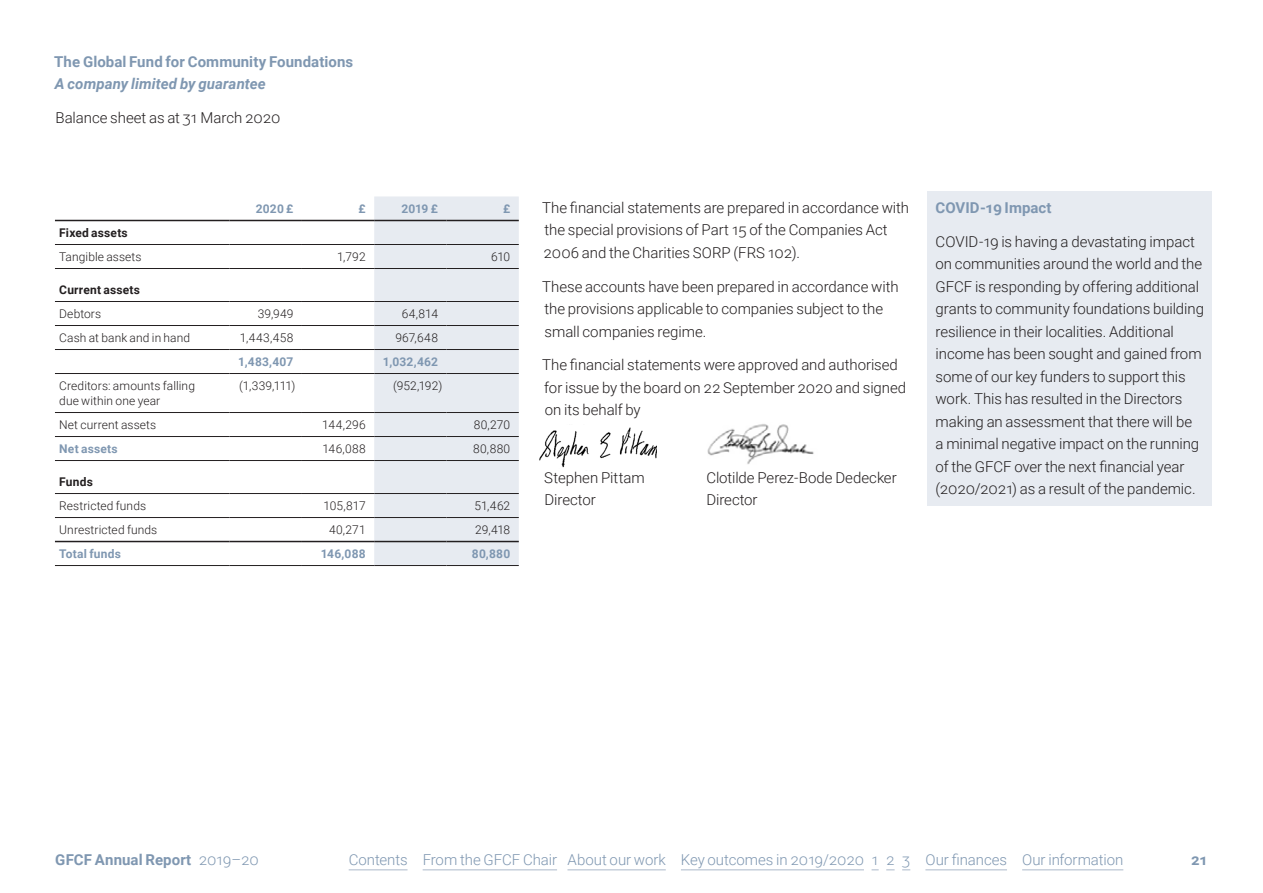
<style>
.page{position:relative;width:1263px;height:893px;background:#fff}
.page>*{position:absolute;margin:0;border:0;box-sizing:border-box;transform-origin:0 0}
.TEXT_10_15{font:300 15px/22.5px "Roboto";letter-spacing:-.005em;color:#231f20}
.SUB_HEADING{font:700 15px/22.5px "Roboto";letter-spacing:.005em;color:#7f97b1}
.t1{font:300 15px "Roboto";letter-spacing:-.005em;color:#7f97b1}
.TEXT_30pt{font:300 15px "Roboto";color:#231f20}
.TABLE_TEXT{font:300 12px/15px "Roboto";letter-spacing:.01em;color:#231f20}
.TABLE_TEXT-2{font:700 12px "Roboto";letter-spacing:.015em;color:#7f97b1}
.TABLE_TEXT-3{font:700 12px "Roboto";letter-spacing:.015em;color:#231f20}
.s1{font-style:italic}
.s2{font-weight:300}
</style>
<div class="page">
<img style="left:539px;top:427px;width:118px;height:41px">
<img style="left:707px;top:424px;width:107px;height:40px">
<div style="left:927px;top:191px;width:285px;height:33px;background:#e7ebf1"></div>
<div style="left:927px;top:222px;width:285px;height:283px;background:#e7ebf1"></div>
<div style="left:374px;top:196px;width:145px;height:369px;background:#e7ebf1"></div>
<hr style="left:55px;top:244px;width:175px;height:1px;background:#231f20">
<hr style="left:230px;top:244px;width:72px;height:1px;background:#231f20">
<hr style="left:302px;top:244px;width:72px;height:1px;background:#231f20">
<hr style="left:374px;top:244px;width:72px;height:1px;background:#231f20">
<hr style="left:446px;top:244px;width:73px;height:1px;background:#231f20">
<hr style="left:55px;top:268px;width:175px;height:1px;background:#231f20">
<hr style="left:230px;top:268px;width:72px;height:1px;background:#231f20">
<hr style="left:302px;top:268px;width:72px;height:1px;background:#231f20">
<hr style="left:374px;top:268px;width:72px;height:1px;background:#231f20">
<hr style="left:446px;top:268px;width:73px;height:1px;background:#231f20">
<hr style="left:55px;top:301px;width:175px;height:1px;background:#231f20">
<hr style="left:230px;top:301px;width:72px;height:1px;background:#231f20">
<hr style="left:302px;top:301px;width:72px;height:1px;background:#231f20">
<hr style="left:374px;top:301px;width:72px;height:1px;background:#231f20">
<hr style="left:446px;top:301px;width:73px;height:1px;background:#231f20">
<hr style="left:55px;top:325px;width:175px;height:1px;background:#231f20">
<hr style="left:230px;top:325px;width:72px;height:1px;background:#231f20">
<hr style="left:302px;top:325px;width:72px;height:1px;background:#231f20">
<hr style="left:374px;top:325px;width:72px;height:1px;background:#231f20">
<hr style="left:446px;top:325px;width:73px;height:1px;background:#231f20">
<hr style="left:55px;top:349px;width:175px;height:1px;background:#231f20">
<hr style="left:230px;top:349px;width:72px;height:1px;background:#231f20">
<hr style="left:302px;top:349px;width:72px;height:1px;background:#231f20">
<hr style="left:374px;top:349px;width:72px;height:1px;background:#231f20">
<hr style="left:446px;top:349px;width:73px;height:1px;background:#231f20">
<hr style="left:55px;top:373px;width:175px;height:1px;background:#231f20">
<hr style="left:230px;top:373px;width:72px;height:1px;background:#231f20">
<hr style="left:302px;top:373px;width:72px;height:1px;background:#231f20">
<hr style="left:374px;top:373px;width:72px;height:1px;background:#231f20">
<hr style="left:446px;top:373px;width:73px;height:1px;background:#231f20">
<hr style="left:55px;top:412px;width:175px;height:1px;background:#231f20">
<hr style="left:230px;top:412px;width:72px;height:1px;background:#231f20">
<hr style="left:302px;top:412px;width:72px;height:1px;background:#231f20">
<hr style="left:374px;top:412px;width:72px;height:1px;background:#231f20">
<hr style="left:446px;top:412px;width:73px;height:1px;background:#231f20">
<hr style="left:55px;top:436px;width:175px;height:1px;background:#231f20">
<hr style="left:230px;top:436px;width:72px;height:1px;background:#231f20">
<hr style="left:302px;top:436px;width:72px;height:1px;background:#231f20">
<hr style="left:374px;top:436px;width:72px;height:1px;background:#231f20">
<hr style="left:446px;top:436px;width:73px;height:1px;background:#231f20">
<hr style="left:55px;top:460px;width:175px;height:1px;background:#231f20">
<hr style="left:230px;top:460px;width:72px;height:1px;background:#231f20">
<hr style="left:302px;top:460px;width:72px;height:1px;background:#231f20">
<hr style="left:374px;top:460px;width:72px;height:1px;background:#231f20">
<hr style="left:446px;top:460px;width:73px;height:1px;background:#231f20">
<hr style="left:55px;top:493px;width:175px;height:1px;background:#231f20">
<hr style="left:230px;top:493px;width:72px;height:1px;background:#231f20">
<hr style="left:302px;top:493px;width:72px;height:1px;background:#231f20">
<hr style="left:374px;top:493px;width:72px;height:1px;background:#231f20">
<hr style="left:446px;top:493px;width:73px;height:1px;background:#231f20">
<hr style="left:55px;top:517px;width:175px;height:1px;background:#231f20">
<hr style="left:230px;top:517px;width:72px;height:1px;background:#231f20">
<hr style="left:302px;top:517px;width:72px;height:1px;background:#231f20">
<hr style="left:374px;top:517px;width:72px;height:1px;background:#231f20">
<hr style="left:446px;top:517px;width:73px;height:1px;background:#231f20">
<hr style="left:55px;top:565px;width:175px;height:1px;background:#231f20">
<hr style="left:230px;top:565px;width:72px;height:1px;background:#231f20">
<hr style="left:302px;top:565px;width:72px;height:1px;background:#231f20">
<hr style="left:374px;top:565px;width:72px;height:1px;background:#231f20">
<hr style="left:446px;top:565px;width:73px;height:1px;background:#231f20">
<hr style="left:55px;top:220px;width:175px;height:1px;background:#231f20">
<hr style="left:230px;top:220px;width:72px;height:1px;background:#231f20">
<hr style="left:302px;top:220px;width:72px;height:1px;background:#231f20">
<hr style="left:374px;top:220px;width:72px;height:1px;background:#231f20">
<hr style="left:446px;top:220px;width:73px;height:1px;background:#231f20">
<hr style="left:55px;top:541px;width:175px;height:1px;background:#231f20">
<hr style="left:230px;top:541px;width:72px;height:1px;background:#231f20">
<hr style="left:302px;top:541px;width:72px;height:1px;background:#231f20">
<hr style="left:374px;top:541px;width:72px;height:1px;background:#231f20">
<hr style="left:446px;top:541px;width:73px;height:1px;background:#231f20">
<hr style="left:349px;top:869px;width:58px;height:1px;background:#adb9cb">
<hr style="left:423px;top:869px;width:134px;height:1px;background:#adb9cb">
<hr style="left:567px;top:869px;width:99px;height:1px;background:#adb9cb">
<hr style="left:681px;top:869px;width:183px;height:1px;background:#adb9cb">
<hr style="left:925px;top:869px;width:82px;height:1px;background:#adb9cb">
<hr style="left:1022px;top:869px;width:101px;height:1px;background:#adb9cb">
<p class="SUB_HEADING" style="left:54px;top:49px;width:300px">The Global Fund for Community Foundations<br><span class="s1">A company limited by guarantee</span></p>
<p class="TEXT_10_15" style="left:55px;top:106px;width:226px">Balance sheet as at 31 March 2020</p>
<p class="TABLE_TEXT-2" style="left:256px;top:200px;width:39px">2020 £</p>
<p class="TABLE_TEXT-2" style="left:359px;top:200px;width:9px">£</p>
<p class="TABLE_TEXT-2" style="left:401px;top:200px;width:38px">2019 £</p>
<p class="TABLE_TEXT-2" style="left:503px;top:200px;width:9px">£</p>
<p class="TABLE_TEXT-3" style="left:59px;top:224px;width:70px">Fixed assets</p>
<p class="TABLE_TEXT" style="left:59px;top:249px;width:84px">Tangible assets</p>
<p class="TABLE_TEXT" style="left:337px;top:249px;width:30px">1,792</p>
<p class="TABLE_TEXT" style="left:491px;top:249px;width:21px">610</p>
<p class="TABLE_TEXT-3" style="left:59px;top:281px;width:82px">Current assets</p>
<p class="TABLE_TEXT" style="left:59px;top:306px;width:43px">Debtors</p>
<p class="TABLE_TEXT" style="left:258px;top:306px;width:37px">39,949</p>
<p class="TABLE_TEXT" style="left:402px;top:306px;width:38px">64,814</p>
<p class="TABLE_TEXT" style="left:59px;top:330px;width:133px">Cash at bank and in hand</p>
<p class="TABLE_TEXT" style="left:240px;top:330px;width:55px">1,443,458</p>
<p class="TABLE_TEXT" style="left:395px;top:330px;width:44px">967,648</p>
<p class="TABLE_TEXT-2" style="left:238px;top:353px;width:57px">1,483,407</p>
<p class="TABLE_TEXT-2" style="left:383px;top:353px;width:57px">1,032,462</p>
<p class="TABLE_TEXT" style="left:59px;top:378px;width:137px">Creditors: amounts falling due within one year</p>
<p class="TABLE_TEXT" style="left:239px;top:378px;width:58px">(1,339,111)</p>
<p class="TABLE_TEXT" style="left:393px;top:378px;width:51px">(952,192)</p>
<p class="TABLE_TEXT" style="left:59px;top:417px;width:98px">Net current assets</p>
<p class="TABLE_TEXT" style="left:322px;top:417px;width:45px">144,296</p>
<p class="TABLE_TEXT" style="left:474px;top:417px;width:38px">80,270</p>
<p class="TABLE_TEXT-2" style="left:59px;top:440px;width:60px">Net assets</p>
<p class="TABLE_TEXT" style="left:322px;top:441px;width:45px">146,088</p>
<p class="TABLE_TEXT" style="left:473px;top:441px;width:39px">80,880</p>
<p class="TABLE_TEXT-3" style="left:59px;top:473px;width:35px">Funds</p>
<p class="TABLE_TEXT" style="left:59px;top:498px;width:88px">Restricted funds</p>
<p class="TABLE_TEXT" style="left:324px;top:498px;width:44px">105,817</p>
<p class="TABLE_TEXT" style="left:474px;top:498px;width:37px">51,462</p>
<p class="TABLE_TEXT" style="left:59px;top:522px;width:100px">Unrestricted funds</p>
<p class="TABLE_TEXT" style="left:329px;top:522px;width:38px">40,271</p>
<p class="TABLE_TEXT" style="left:475px;top:522px;width:37px">29,418</p>
<p class="TABLE_TEXT-2" style="left:59px;top:545px;width:63px">Total funds</p>
<p class="TABLE_TEXT-2" style="left:321px;top:545px;width:46px">146,088</p>
<p class="TABLE_TEXT-2" style="left:472px;top:545px;width:40px">80,880</p>
<p class="TEXT_10_15" style="left:542px;top:196px;width:368px">The financial statements are prepared in accordance with the special provisions of Part 15 of the Companies Act<br>2006 and the Charities SORP (FRS 102).</p>
<p class="TEXT_10_15" style="left:542px;top:274px;width:358px">These accounts have been prepared in accordance with the provisions applicable to companies subject to the small companies regime.</p>
<p class="TEXT_10_15" style="left:542px;top:353px;width:365px">The financial statements were approved and authorised for issue by the board on 22 September 2020 and signed on its behalf by</p>
<p class="TEXT_30pt" style="left:544px;top:467px;width:102px">Stephen Pittam</p>
<p class="TEXT_30pt" style="left:706px;top:467px;width:192px">Clotilde Perez‑Bode Dedecker</p>
<p class="TEXT_30pt" style="left:544px;top:489px;width:53px">Director</p>
<p class="TEXT_30pt" style="left:706px;top:489px;width:53px">Director</p>
<p class="SUB_HEADING" style="left:935px;top:196px;width:118px">COVID‑19 Impact</p>
<p class="TEXT_10_15" style="left:935px;top:229px;width:270px">COVID‑19 is having a devastating impact on communities around the world and the GFCF is responding by offering additional grants to community foundations building resilience in their localities. Additional income has been sought and gained from some of our key funders to support this work. This has resulted in the Directors making an assessment that there will be<br>a minimal negative impact on the running of the GFCF over the next financial year (2020/2021) as a result of the pandemic.</p>
<p class="SUB_HEADING" style="left:55px;top:848px;width:205px">GFCF Annual Report <span class="s2">2019–20</span></p>
<p class="t1" style="left:349px;top:849px;width:776px">Contents From the GFCF Chair About our work Key outcomes in 2019/2020 1 2 3 Our finances Our information</p>
<p class="SUB_HEADING" style="left:1191px;top:848px;width:18px">21</p>
</div>
